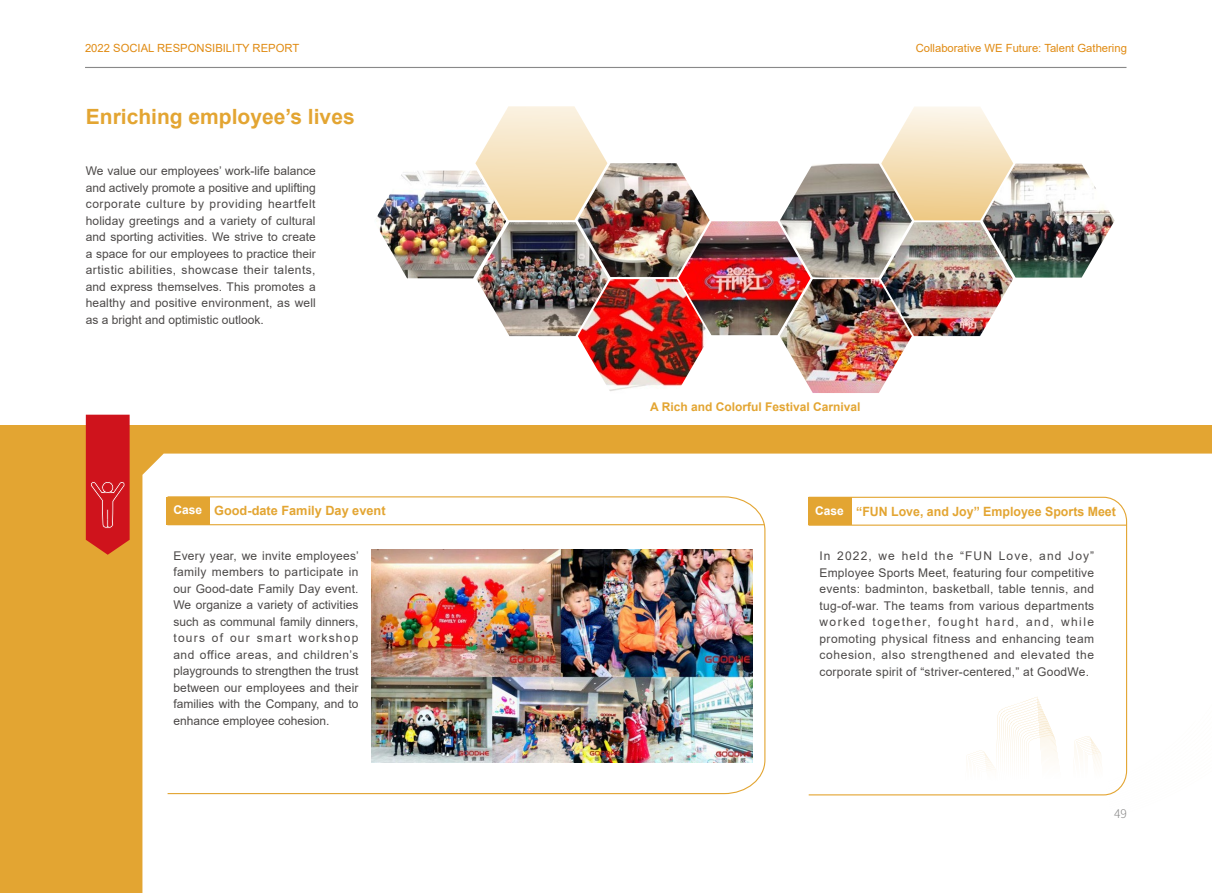
<style>
.page{position:relative;width:1212px;height:893px;background:#fff}
.page>*{position:absolute;margin:0;border:0;box-sizing:border-box;transform-origin:0 0}
.t1{font:700 21px "Arial";color:#e3a532}
.t2{font:700 12.75px "Arial";color:#e3a532}
.t3{font:12px/16.5px "Arial";color:#4c4948;text-align:justify}
.t4{font:700 12px "Arial";color:#e3a532}
.t5{font:300 12px "Source Han Sans CN";color:#898989}
.t6{font:11.25px "Arial";color:#e08b13}
.s1{font-size:12px;color:#fff}
</style>
<div class="page">
<hr style="left:85px;top:67px;width:1041px;height:1px;background:#898989">
<div style="left:0;top:426px;width:1212px;height:467px;background:#e3a532"></div>
<div style="left:142px;top:454px;width:1070px;height:439px;background:#fff"></div>
<img style="left:166px;top:496px;width:600px;height:164px">
<div style="left:166px;top:497px;width:44px;height:28px;background:#e3a532"></div>
<hr style="left:167px;top:524px;width:597px;height:1px;background:#e3a532">
<img style="left:371px;top:549px;width:382px;height:75px">
<svg style="left:86px;top:415px;width:44px;height:140px"></svg>
<div style="left:807px;top:496px;width:321px;height:128px;background:#fff"></div>
<div style="left:808px;top:497px;width:44px;height:28px;background:#e3a532"></div>
<hr style="left:808px;top:525px;width:319px;height:1px;background:#e3a532">
<div style="left:889px;top:625px;width:323px;height:179px;background:#fff"></div>
<img style="left:158px;top:663px;width:1037px;height:230px">
<svg style="left:964px;top:697px;width:245px;height:134px"></svg>
<img style="left:376px;top:171px;width:130px;height:107px">
<img style="left:577px;top:163px;width:132px;height:114px">
<img style="left:780px;top:164px;width:132px;height:229px">
<img style="left:982px;top:164px;width:132px;height:114px">
<img style="left:476px;top:222px;width:132px;height:114px">
<img style="left:678px;top:221px;width:132px;height:114px">
<img style="left:578px;top:279px;width:132px;height:112px">
<svg style="left:881px;top:107px;width:132px;height:113px"></svg>
<svg style="left:475px;top:106px;width:132px;height:114px"></svg>
<img style="left:881px;top:222px;width:132px;height:114px">
<p class="t6" style="left:85px;top:40px;width:216px">2022 SOCIAL RESPONSIBILITY REPORT</p>
<p class="t6" style="left:916px;top:40px;width:213px">Collaborative WE Future: Talent Gathering</p>
<h1 class="t1" style="left:86px;top:102px;width:270px">Enriching employee’s lives</h1>
<p class="t3" style="left:86px;top:163px;width:232px">We value our employees’ work-life balance and actively promote a positive and uplifting corporate culture by providing heartfelt holiday greetings and a variety of cultural and sporting activities. We strive to create a space for our employees to practice their artistic abilities, showcase their talents, and express themselves. This promotes a healthy and positive environment, as well as a bright and optimistic outlook.</p>
<p class="t2" style="left:173px;top:502px;width:214px"><span class="s1">Case</span> Good-date Family Day event</p>
<p class="t3" style="left:173px;top:547px;width:187px">Every year, we invite employees’ family members to participate in our Good-date Family Day event.<br>We organize a variety of activities such as communal family dinners, tours of our smart workshop and office areas, and children’s playgrounds to strengthen the trust between our employees and their families with the Company, and to enhance employee cohesion.</p>
<p class="t4" style="left:650px;top:398px;width:212px">A Rich and Colorful Festival Carnival</p>
<p class="t2" style="left:815px;top:502px;width:302px"><span class="s1">Case</span> “FUN Love, and Joy” Employee Sports Meet</p>
<p class="t3" style="left:819px;top:548px;width:276px">In 2022, we held the “FUN Love, and Joy” Employee Sports Meet, featuring four competitive events: badminton, basketball, table tennis, and tug-of-war. The teams from various departments worked together, fought hard, and, while promoting physical fitness and enhancing team cohesion, also strengthened and elevated the corporate spirit of “striver-centered,” at GoodWe.</p>
<p class="t5" style="left:1114px;top:806px;width:14px">49</p>
</div>
